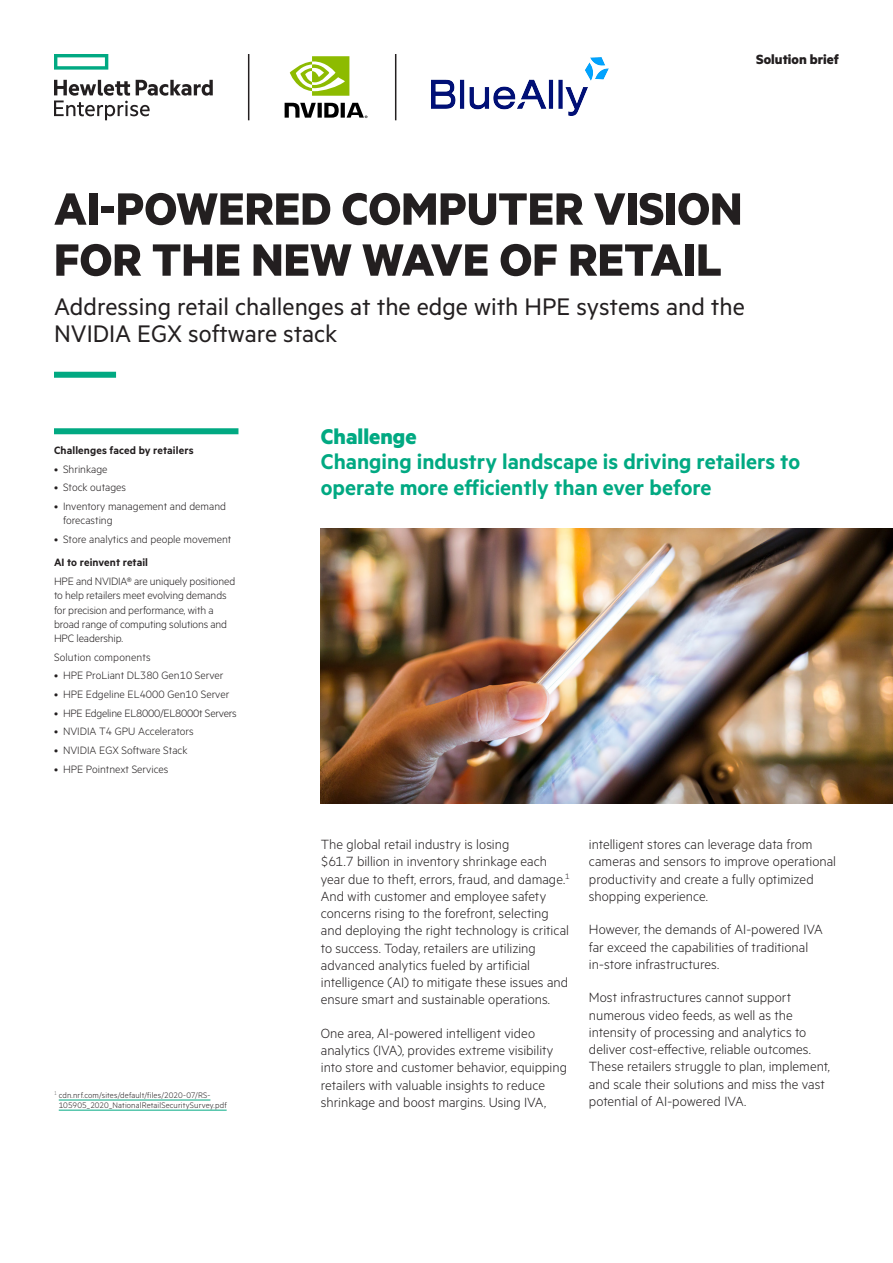
<style>
.page{position:relative;width:893px;height:1263px;background:#fff}
.page>*{position:absolute;margin:0;border:0;box-sizing:border-box;transform-origin:0 0}
.Headline_MetricHPE_B{font:700 51px/51px "Metric HPE";color:#231f20}
.Cover_Subhead_Metric{font:27px/27px "Metric HPE";color:#231f20}
.Intro_text_MetricHPE{font:600 24px/25.5px "Metric HPE";color:#01a982}
.Intro_text_MetricHPE-2{font:700 24px "Metric HPE";color:#01a982}
.Body_text_MetricHPE{font:300 15px/17.2px "Metric HPE";color:#231f20}
.Descriptor_MetricHPE{font:700 15px "Metric HPE";color:#231f20}
.Sidebar_text_before{font:300 12px/14.2px "Metric HPE";color:#231f20}
.Sidebar_header_Metri{font:600 12px "Metric HPE";letter-spacing:.01em;color:#231f20}
.Sidebar_text_before-2{font:300 12px "Metric HPE";letter-spacing:-.02em;color:#231f20}
.Footnote_MetricHPE_R{font:300 9px/10.2px "Metric HPE";letter-spacing:.015em;color:#231f20}
</style>
<div class="page">
<div style="left:54px;top:372px;width:62px;height:6px;background:#01a982"></div>
<hr style="left:59px;top:1100px;width:151px;height:1px;background:#01a982">
<hr style="left:59px;top:1110px;width:168px;height:1px;background:#01a982">
<img style="left:321px;top:528px;width:572px;height:276px">
<div style="left:54px;top:428px;width:184px;height:6px;background:#01a982"></div>
<hr style="left:248px;top:54px;width:1px;height:66px;background:#231f20">
<svg style="left:54px;top:54px;width:54px;height:16px"></svg>
<svg style="left:54px;top:80px;width:159px;height:40px"></svg>
<svg style="left:285px;top:103px;width:82px;height:15px"></svg>
<svg style="left:290px;top:56px;width:59px;height:40px"></svg>
<img style="left:431px;top:58px;width:178px;height:57px">
<hr style="left:395px;top:54px;width:1px;height:66px;background:#231f20">
<p class="Descriptor_MetricHPE" style="left:756px;top:50px;width:84px">Solution brief</p>
<p class="Headline_MetricHPE_B" style="left:54px;top:182px;width:690px">AI-POWERED COMPUTER VISION<br>FOR THE NEW WAVE OF RETAIL</p>
<p class="Cover_Subhead_Metric" style="left:54px;top:292px;width:692px">Addressing retail challenges at the edge with HPE systems and the<br>NVIDIA EGX software stack</p>
<p class="Sidebar_header_Metri" style="left:54px;top:443px;width:141px">Challenges faced by retailers</p>
<p class="Sidebar_text_before" style="left:54px;top:461px;width:55px">• Shrinkage</p>
<p class="Sidebar_text_before" style="left:54px;top:480px;width:74px">• Stock outages</p>
<p class="Sidebar_text_before" style="left:63px;top:499px;width:165px;text-indent:-9px">• Inventory management and demand forecasting</p>
<p class="Sidebar_text_before" style="left:54px;top:532px;width:179px">• Store analytics and people movement</p>
<p class="Sidebar_header_Metri" style="left:54px;top:555px;width:96px">AI to reinvent retail</p>
<p class="Sidebar_text_before" style="left:54px;top:574px;width:183px">HPE and NVIDIA® are uniquely positioned to help retailers meet evolving demands for precision and performance, with a broad range of computing solutions and HPC leadership.</p>
<p class="Sidebar_text_before" style="left:54px;top:649px;width:98px">Solution components</p>
<p class="Sidebar_text_before" style="left:54px;top:668px;width:171px">• HPE ProLiant DL380 Gen10 Server</p>
<p class="Sidebar_text_before" style="left:54px;top:686px;width:177px">• HPE Edgeline EL4000 Gen10 Server</p>
<p class="Sidebar_text_before-2" style="left:54px;top:706px;width:184px">• HPE Edgeline EL8000/EL8000t Servers</p>
<p class="Sidebar_text_before" style="left:54px;top:724px;width:141px">• NVIDIA T4 GPU Accelerators</p>
<p class="Sidebar_text_before" style="left:54px;top:743px;width:135px">• NVIDIA EGX Software Stack</p>
<p class="Sidebar_text_before" style="left:54px;top:761px;width:116px">• HPE Pointnext Services</p>
<p class="Footnote_MetricHPE_R" style="left:59px;top:1089px;width:169px;text-indent:-5px"><sup>1</sup> cdn.nrf.com/sites/default/files/2020-07/RS-<br>105905_2020_NationalRetailSecuritySurvey.pdf</p>
<p class="Intro_text_MetricHPE-2" style="left:321px;top:422px;width:97px">Challenge</p>
<p class="Intro_text_MetricHPE" style="left:321px;top:448px;width:481px">Changing industry landscape is driving retailers to operate more efficiently than ever before</p>
<p class="Body_text_MetricHPE" style="left:321px;top:835px;width:250px">The global retail industry is losing<br>$61.7 billion in inventory shrinkage each year due to theft, errors, fraud, and damage.<sup>1<br></sup>And with customer and employee safety concerns rising to the forefront, selecting and deploying the right technology is critical to success. Today, retailers are utilizing advanced analytics fueled by artificial intelligence (AI) to mitigate these issues and ensure smart and sustainable operations.</p>
<p class="Body_text_MetricHPE" style="left:321px;top:1024px;width:248px">One area, AI-powered intelligent video analytics (IVA), provides extreme visibility into store and customer behavior, equipping retailers with valuable insights to reduce shrinkage and boost margins. Using IVA,</p>
<p class="Body_text_MetricHPE" style="left:589px;top:835px;width:249px">intelligent stores can leverage data from cameras and sensors to improve operational productivity and create a fully optimized shopping experience.</p>
<p class="Body_text_MetricHPE" style="left:589px;top:920px;width:235px">However, the demands of AI-powered IVA far exceed the capabilities of traditional in-store infrastructures.</p>
<p class="Body_text_MetricHPE" style="left:589px;top:988px;width:243px">Most infrastructures cannot support numerous video feeds, as well as the intensity of processing and analytics to deliver cost-effective, reliable outcomes.<br>These retailers struggle to plan, implement, and scale their solutions and miss the vast potential of AI-powered IVA.</p>
</div>
